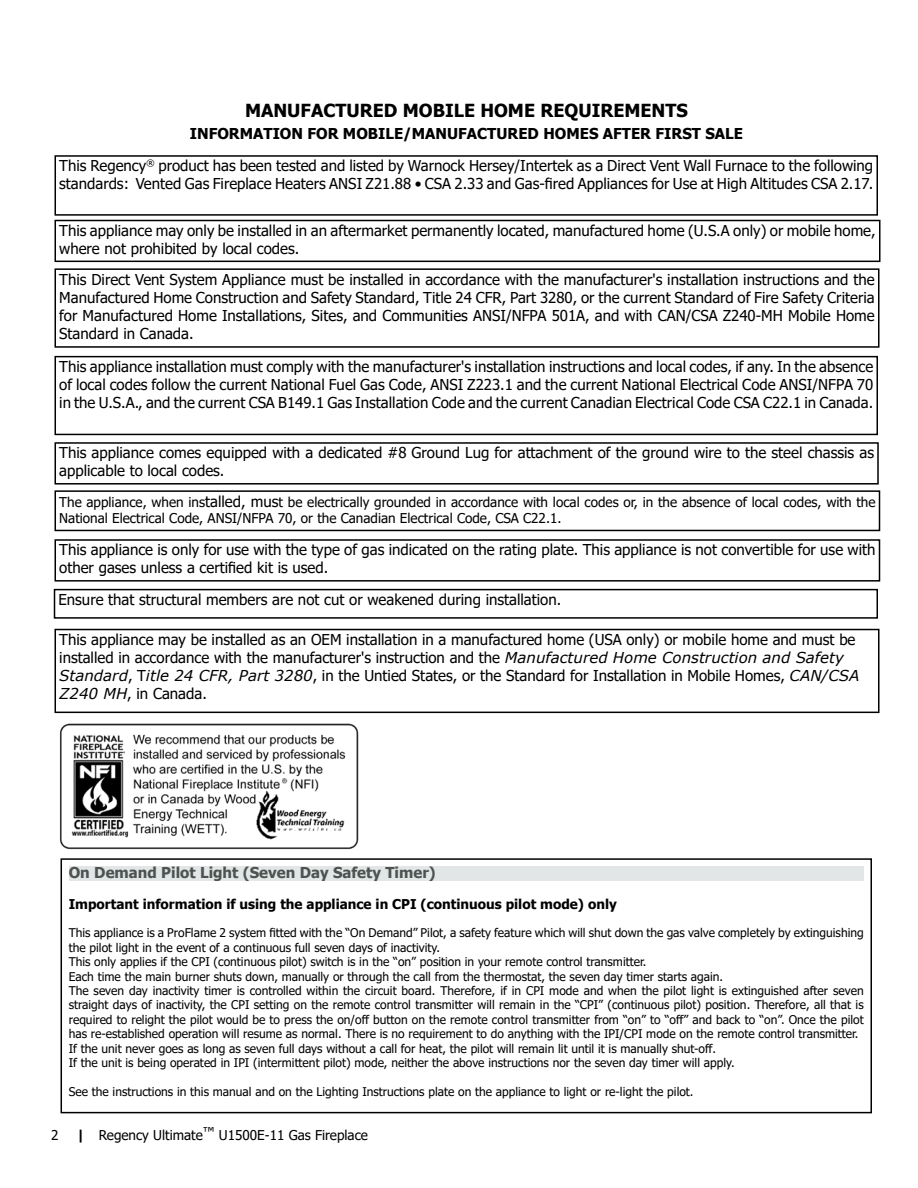
<style>
.page{position:relative;width:918px;height:1188px;background:#fff}
.page>*{position:absolute;margin:0;border:0;box-sizing:border-box;transform-origin:0 0}
.t1{font:700 18px "Tahoma";color:#000}
.t2{font:15px/18px "Tahoma";color:#000}
.t3{font:700 15px "Tahoma";color:#4d5350}
.t4{font:13.5px/16.2px "Tahoma";color:#000}
.t5{font:700 13.5px "Tahoma";color:#000}
.t6{font:12px/14.4px "Tahoma";color:#000}
.s1{font-weight:700}
.s2{font-size:15px}
.s3{font-family:"Verdana";font-style:italic}
</style>
<div class="page">
<div style="left:55px;top:539px;width:825px;height:43px;border:2px solid #000"></div>
<img style="left:60px;top:723px;width:299px;height:127px">
<div style="left:55px;top:629px;width:825px;height:84px;border:2px solid #000"></div>
<div style="left:55px;top:155px;width:823px;height:61px;border:2px solid #000"></div>
<div style="left:55px;top:220px;width:825px;height:42px;border:2px solid #000"></div>
<div style="left:55px;top:268px;width:825px;height:80px;border:2px solid #000"></div>
<div style="left:55px;top:356px;width:823px;height:79px;border:2px solid #000"></div>
<div style="left:55px;top:442px;width:824px;height:43px;border:2px solid #000"></div>
<div style="left:55px;top:490px;width:825px;height:41px;border:2px solid #000"></div>
<div style="left:54px;top:589px;width:824px;height:30px;border:2px solid #000"></div>
<div style="left:69px;top:867px;width:795px;height:14px;background:#e3e6e6"></div>
<div style="left:61px;top:858px;width:811px;height:255px;border:2px solid #000"></div>
<p class="t1" style="left:245px;top:98px;width:444px">MANUFACTURED MOBILE HOME REQUIREMENTS</p>
<p class="t2" style="left:59px;top:118px;width:816px;line-height:32.8px;text-align:center"><span class="s1">INFORMATION FOR MOBILE/MANUFACTURED HOMES AFTER FIRST SALE<br></span>This Regency<sup>®</sup> product has been tested and listed by Warnock Hersey/Intertek as a Direct Vent Wall Furnace to the following</p>
<p class="t2" style="left:59px;top:176px;width:816px">standards: Vented Gas Fireplace Heaters ANSI Z21.88 • CSA 2.33 and Gas-fired Appliances for Use at High Altitudes CSA 2.17.</p>
<p class="t2" style="left:59px;top:222px;width:818px">This appliance may only be installed in an aftermarket permanently located, manufactured home (U.S.A only) or mobile home, where not prohibited by local codes.</p>
<p class="t2" style="left:59px;top:271px;width:817px;text-align:justify">This Direct Vent System Appliance must be installed in accordance with the manufacturer's installation instructions and the Manufactured Home Construction and Safety Standard, Title 24 CFR, Part 3280, or the current Standard of Fire Safety Criteria for Manufactured Home Installations, Sites, and Communities ANSI/NFPA 501A, and with CAN/CSA Z240-MH Mobile Home Standard in Canada.</p>
<p class="t2" style="left:59px;top:358px;width:816px;text-align:justify">This appliance installation must comply with the manufacturer's installation instructions and local codes, if any. In the absence of local codes follow the current National Fuel Gas Code, ANSI Z223.1 and the current National Electrical Code ANSI/NFPA 70 in the U.S.A., and the current CSA B149.1 Gas Installation Code and the current Canadian Electrical Code CSA C22.1 in Canada.</p>
<p class="t2" style="left:59px;top:445px;width:816px">This appliance comes equipped with a dedicated #8 Ground Lug for attachment of the ground wire to the steel chassis as applicable to local codes.</p>
<p class="t4" style="left:59px;top:494px;width:818px">The appliance, when ins<span class="s2">talled, mus</span>t be electrically grounded in accordance with local codes or, in the absence of local codes, with the<br>National Electrical Code, ANSI/NFPA 70, or the Canadian Electrical Code, CSA C22.1.</p>
<p class="t2" style="left:59px;top:542px;width:818px">This appliance is only for use with the type of gas indicated on the rating plate. This appliance is not convertible for use with other gases unless a certified kit is used.</p>
<p class="t2" style="left:58px;top:591px;width:504px">Ensure that structural members are not cut or weakened during installation.</p>
<p class="t2" style="left:59px;top:631px;width:802px">This appliance may be installed as an OEM installation in a manufactured home (USA only) or mobile home and must be installed in accordance with the manufacturer's instruction and the <span class="s3">Manufactured Home Construction and Safety Standard</span>, T<span class="s3">itle 24 CFR, Part 3280</span>, in the Untied States, or the Standard for Installation in Mobile Homes, <span class="s3">CAN/CSA Z240 MH</span>, in Canada.</p>
<p class="t3" style="left:69px;top:862px;width:368px">On Demand Pilot Light (Seven Day Safety Timer)</p>
<p class="t5" style="left:69px;top:894px;width:550px">Important information if using the appliance in CPI (continuous pilot mode) only</p>
<p class="t6" style="left:69px;top:927px;width:797px">This appliance is a ProFlame 2 system fitted with the “On Demand” Pilot, a safety feature which will shut down the gas valve completely by extinguishing the pilot light in the event of a continuous full seven days of inactivity.<br>This only applies if the CPI (continuous pilot) switch is in the “on” position in your remote control transmitter.<br>Each time the main burner shuts down, manually or through the call from the thermostat, the seven day timer starts again.<br>The seven day inactivity timer is controlled within the circuit board. Therefore, if in CPI mode and when the pilot light is extinguished after seven straight days of inactivity, the CPI setting on the remote control transmitter will remain in the “CPI” (continuous pilot) position. Therefore, all that is required to relight the pilot would be to press the on/off button on the remote control transmitter from “on” to “off” and back to “on”. Once the pilot has re-established operation will resume as normal. There is no requirement to do anything with the IPI/CPI mode on the remote control transmitter.<br>If the unit never goes as long as seven full days without a call for heat, the pilot will remain lit until it is manually shut-off.<br>If the unit is being operated in IPI (intermittent pilot) mode, neither the above instructions nor the seven day timer will apply.</p>
<p class="t6" style="left:69px;top:1085px;width:626px">See the instructions in this manual and on the Lighting Instructions plate on the appliance to light or re-light the pilot.</p>
<p class="t4" style="left:51px;top:1128px;width:9px">2</p>
<p class="t4" style="left:77px;top:1128px;width:293px"><span class="s1">|</span> Regency Ultimate™ U1500E-11 Gas Fireplace</p>
</div>
